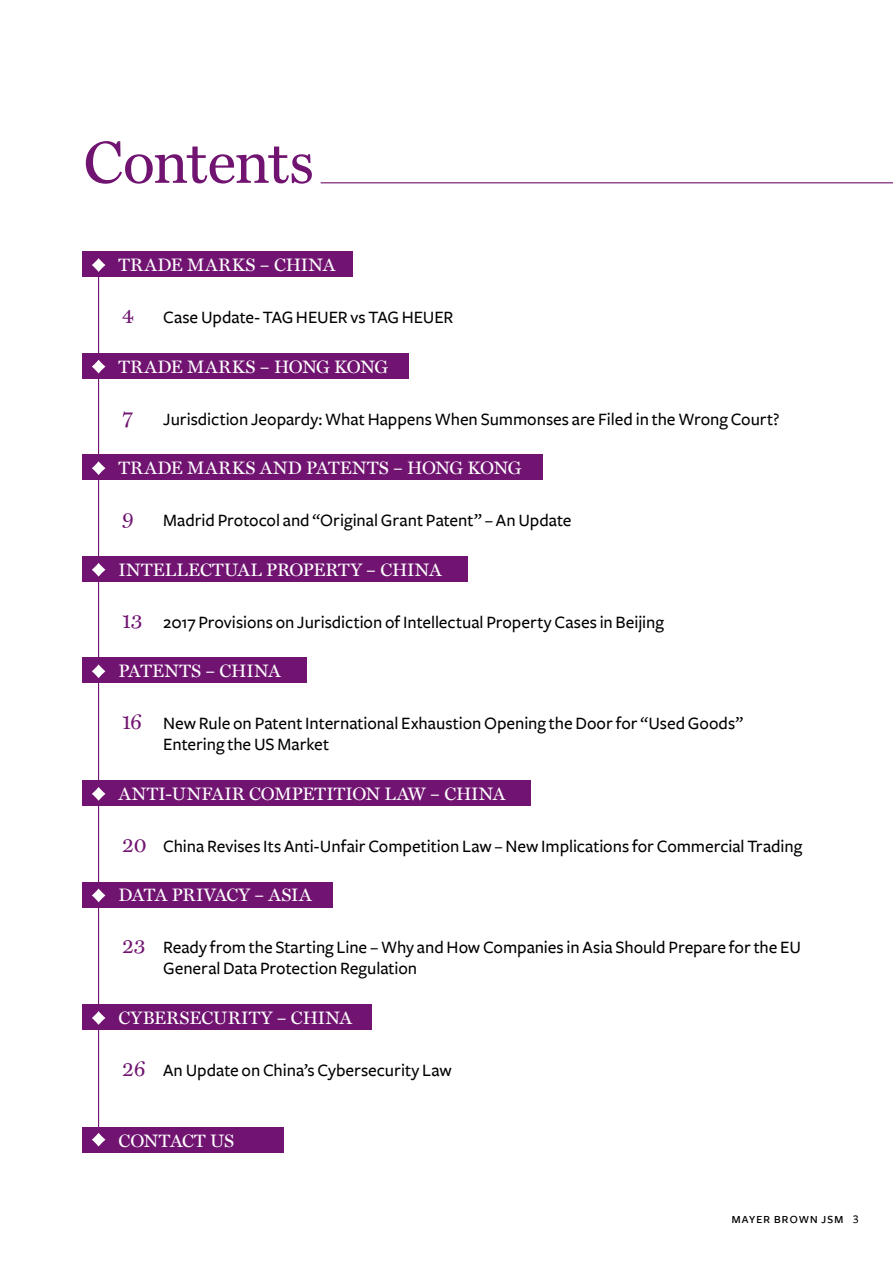
<style>
.page{position:relative;width:893px;height:1263px;background:#fff}
.page>*{position:absolute;margin:0;border:0;box-sizing:border-box;transform-origin:0 0}
.t1{font:60px "Miller Text";letter-spacing:-.02em;color:#711471}
.t2{font:21px "Miller Text";color:#711471}
.t3{font:500 18px/21px "Freight Sans";letter-spacing:-.005em;color:#000}
.t4{font:18px "Miller Text";color:#fff}
.t5{font:18px "Miller Text";letter-spacing:-.02em;color:#fff}
.t6{font:18px "Miller Text";letter-spacing:.02em;color:#fff}
.t7{font:15px "Freight Sans Medium SC";letter-spacing:.035em;color:#000}
.s1{font-family:"Miller Text";font-weight:400;font-size:21px;color:#711471}
.s2{font-size:12px}
</style>
<div class="page">
<hr style="left:98px;top:251px;width:1px;height:880px;background:#711471">
<hr style="left:321px;top:182px;width:572px;height:1px;background:#711471">
<div style="left:82px;top:251px;width:271px;height:26px;background:#711471"></div>
<svg style="left:92px;top:258px;width:13px;height:14px"></svg>
<div style="left:82px;top:353px;width:327px;height:25px;background:#711471"></div>
<svg style="left:92px;top:360px;width:13px;height:13px"></svg>
<div style="left:82px;top:454px;width:461px;height:26px;background:#711471"></div>
<svg style="left:92px;top:461px;width:13px;height:14px"></svg>
<div style="left:82px;top:556px;width:386px;height:26px;background:#711471"></div>
<svg style="left:92px;top:563px;width:13px;height:13px"></svg>
<div style="left:82px;top:658px;width:225px;height:25px;background:#711471"></div>
<svg style="left:92px;top:664px;width:13px;height:14px"></svg>
<div style="left:82px;top:780px;width:449px;height:26px;background:#711471"></div>
<svg style="left:92px;top:787px;width:13px;height:14px"></svg>
<div style="left:82px;top:882px;width:251px;height:25px;background:#711471"></div>
<svg style="left:92px;top:888px;width:13px;height:14px"></svg>
<div style="left:82px;top:1004px;width:290px;height:26px;background:#711471"></div>
<svg style="left:92px;top:1011px;width:13px;height:14px"></svg>
<div style="left:82px;top:1127px;width:202px;height:25px;background:#711471"></div>
<svg style="left:92px;top:1133px;width:13px;height:13px"></svg>
<h1 class="t1" style="left:84px;top:127px;width:232px">Contents</h1>
<p class="t6" style="left:118px;top:254px;width:218px">TRADE MARKS – CHINA</p>
<p class="t2" style="left:122px;top:303px;width:13px">4</p>
<p class="t3" style="left:163px;top:307px;width:292px">Case Update- TAG HEUER vs TAG HEUER</p>
<p class="t4" style="left:118px;top:356px;width:271px">TRADE MARKS – HONG KONG</p>
<p class="t2" style="left:122px;top:405px;width:12px">7</p>
<p class="t3" style="left:163px;top:408px;width:618px">Jurisdiction Jeopardy: What Happens When Summonses are Filed in the Wrong Court?</p>
<p class="t4" style="left:118px;top:457px;width:404px">TRADE MARKS AND PATENTS – HONG KONG</p>
<p class="t2" style="left:122px;top:506px;width:13px">9</p>
<p class="t3" style="left:163px;top:510px;width:410px">Madrid Protocol and “Original Grant Patent” – An Update</p>
<p class="t4" style="left:118px;top:559px;width:325px">INTELLECTUAL PROPERTY – CHINA</p>
<p class="t3" style="left:122px;top:612px;width:543px"><span class="s1">13</span> 2017 Provisions on Jurisdiction of Intellectual Property Cases in Beijing</p>
<p class="t4" style="left:118px;top:660px;width:164px">PATENTS – CHINA</p>
<p class="t3" style="left:163px;top:713px;width:582px;text-indent:-41px"><span class="s1">16</span> New Rule on Patent International Exhaustion Opening the Door for “Used Goods”<br>Entering the US Market</p>
<p class="t4" style="left:118px;top:783px;width:388px">ANTI-UNFAIR COMPETITION LAW – CHINA</p>
<p class="t3" style="left:122px;top:836px;width:682px"><span class="s1">20</span> China Revises Its Anti-Unfair Competition Law – New Implications for Commercial Trading</p>
<p class="t5" style="left:118px;top:884px;width:195px">DATA PRIVACY – ASIA</p>
<p class="t3" style="left:163px;top:937px;width:639px;text-indent:-41px"><span class="s1">23</span> Ready from the Starting Line – Why and How Companies in Asia Should Prepare for the EU<br>General Data Protection Regulation</p>
<p class="t4" style="left:118px;top:1007px;width:235px">CYBERSECURITY – CHINA</p>
<p class="t3" style="left:122px;top:1060px;width:331px"><span class="s1">26</span> An Update on China’s Cybersecurity Law</p>
<p class="t5" style="left:118px;top:1130px;width:117px">CONTACT US</p>
<p class="t7" style="left:731px;top:1210px;width:129px">mayer brown jsm <span class="s2">3</span></p>
</div>
